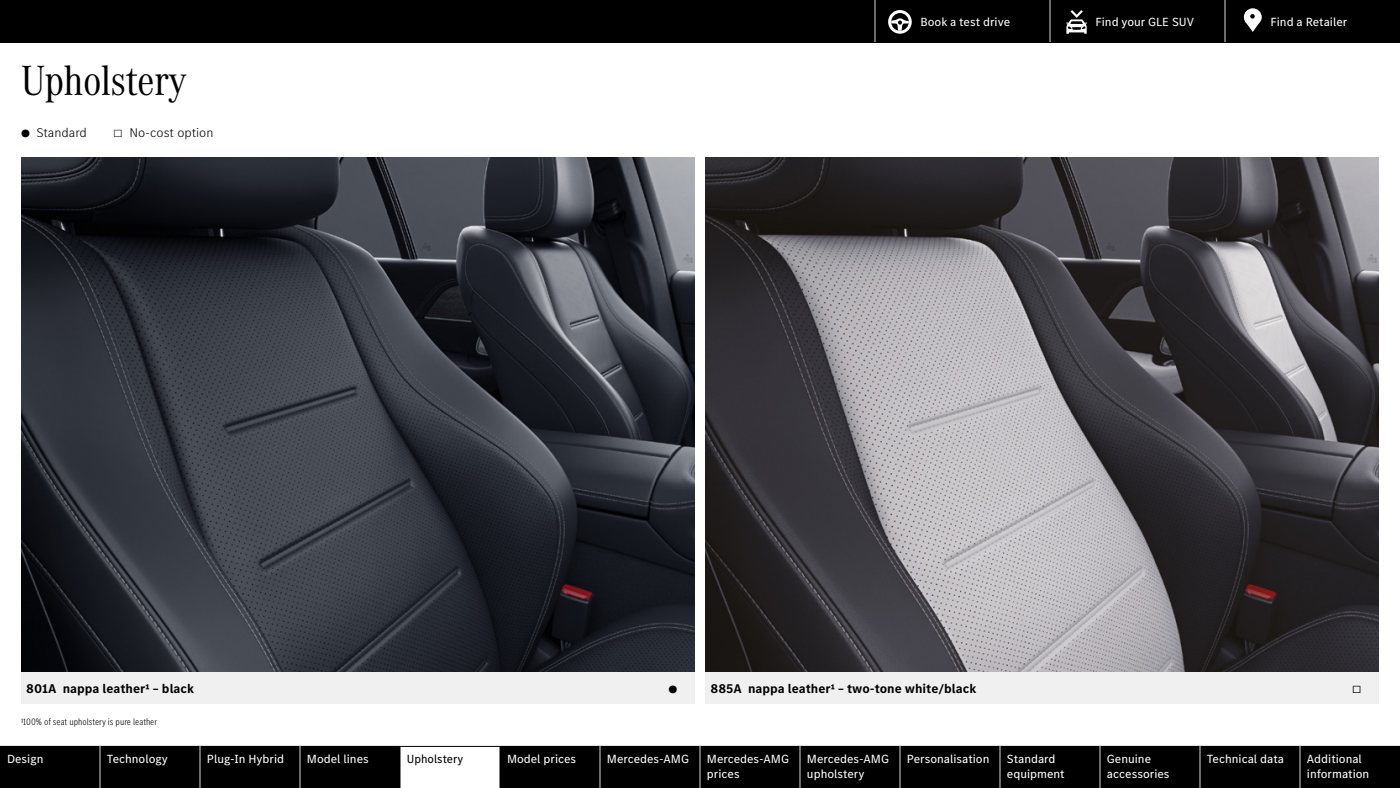
<style>
.page{position:relative;width:1400px;height:788px;background:#fff}
.page>*{position:absolute;margin:0;border:0;box-sizing:border-box;transform-origin:0 0}
.t1{font:43.75px "MB Corpo A Title Cond";color:#000}
.t2{font:700 13.12px "MB Corpo S Text";color:#000}
.t3{font:300 13.12px "MB Corpo S Text";color:#000}
.t4{font:12.25px/14.7px "MB Corpo S Text";color:#fff}
.t5{font:12.25px "MB Corpo S Text";color:#000;scale:.96 1}
.t6{font:700 10.67px "MB Corpo S Text";color:#000;scale:1.04 1}
.t7{font:300 condensed 9.62px "MB Corpo S Text";color:#000}
.s1{font-size:10.67px}
</style>
<div class="page">
<img style="left:21px;top:158px;width:674px;height:514px">
<img style="left:705px;top:158px;width:674px;height:514px">
<div style="left:705px;top:672px;width:674px;height:32px;background:#f0f0f0"></div>
<div style="left:21px;top:672px;width:674px;height:32px;background:#f0f0f0"></div>
<div style="left:0;top:0;width:1400px;height:42px;background:#000"></div>
<svg style="left:875px;top:0;width:387px;height:42px"></svg>
<svg style="left:0;top:746px;width:1400px;height:42px;background:#121212"></svg>
<hr style="left:900px;top:746px;width:1px;height:42px;background:#d8d8d8">
<hr style="left:1100px;top:746px;width:1px;height:42px;background:#d8d8d8">
<hr style="left:1200px;top:746px;width:1px;height:42px;background:#d8d8d8">
<hr style="left:600px;top:746px;width:1px;height:42px;background:#d8d8d8">
<hr style="left:700px;top:746px;width:1px;height:42px;background:#d8d8d8">
<hr style="left:800px;top:746px;width:1px;height:42px;background:#d8d8d8">
<hr style="left:1000px;top:746px;width:1px;height:42px;background:#d8d8d8">
<hr style="left:1300px;top:746px;width:1px;height:42px;background:#d8d8d8">
<hr style="left:100px;top:746px;width:1px;height:42px;background:#d8d8d8">
<hr style="left:200px;top:746px;width:1px;height:42px;background:#d8d8d8">
<hr style="left:300px;top:746px;width:1px;height:42px;background:#d8d8d8">
<hr style="left:400px;top:746px;width:1px;height:42px;background:#000">
<hr style="left:500px;top:746px;width:1px;height:42px;background:#000">
<h1 class="t1" style="left:21px;top:51px;width:167px">Upholstery</h1>
<p class="t3" style="left:21px;top:123px;width:67px"><span class="s1">●</span> Standard</p>
<p class="t3" style="left:113px;top:123px;width:102px"><span class="s1">□</span> No-cost option</p>
<p class="t4" style="left:920px;top:14px;width:91px">Book a test drive</p>
<p class="t4" style="left:1096px;top:14px;width:100px">Find your GLE SUV</p>
<p class="t4" style="left:1271px;top:14px;width:78px">Find a Retailer</p>
<p class="t2" style="left:26px;top:680px;width:169px">801A nappa leather¹ – black</p>
<p class="t6" style="left:668px;top:682px;width:10px">●</p>
<p class="t2" style="left:710px;top:680px;width:267px">885A nappa leather¹ – two-tone white/black</p>
<p class="t6" style="left:1352px;top:682px;width:10px">□</p>
<p class="t7" style="left:21px;top:715px;width:138px">¹100% of seat upholstery is pure leather</p>
<p class="t4" style="left:7px;top:751px;width:38px">Design</p>
<p class="t4" style="left:107px;top:751px;width:62px">Technology</p>
<p class="t4" style="left:207px;top:751px;width:79px">Plug-In Hybrid</p>
<p class="t4" style="left:307px;top:751px;width:63px">Model lines</p>
<p class="t5" style="left:407px;top:750px;width:60px">Upholstery</p>
<p class="t4" style="left:507px;top:751px;width:71px">Model prices</p>
<p class="t4" style="left:607px;top:751px;width:84px">Mercedes-AMG</p>
<p class="t4" style="left:707px;top:751px;width:84px">Mercedes-AMG prices</p>
<p class="t4" style="left:807px;top:751px;width:84px">Mercedes-AMG upholstery</p>
<p class="t4" style="left:907px;top:751px;width:84px">Personalisation</p>
<p class="t4" style="left:1007px;top:751px;width:59px">Standard equipment</p>
<p class="t4" style="left:1107px;top:751px;width:64px">Genuine accessories</p>
<p class="t4" style="left:1207px;top:751px;width:79px">Technical data</p>
<p class="t4" style="left:1307px;top:751px;width:64px">Additional information</p>
</div>
